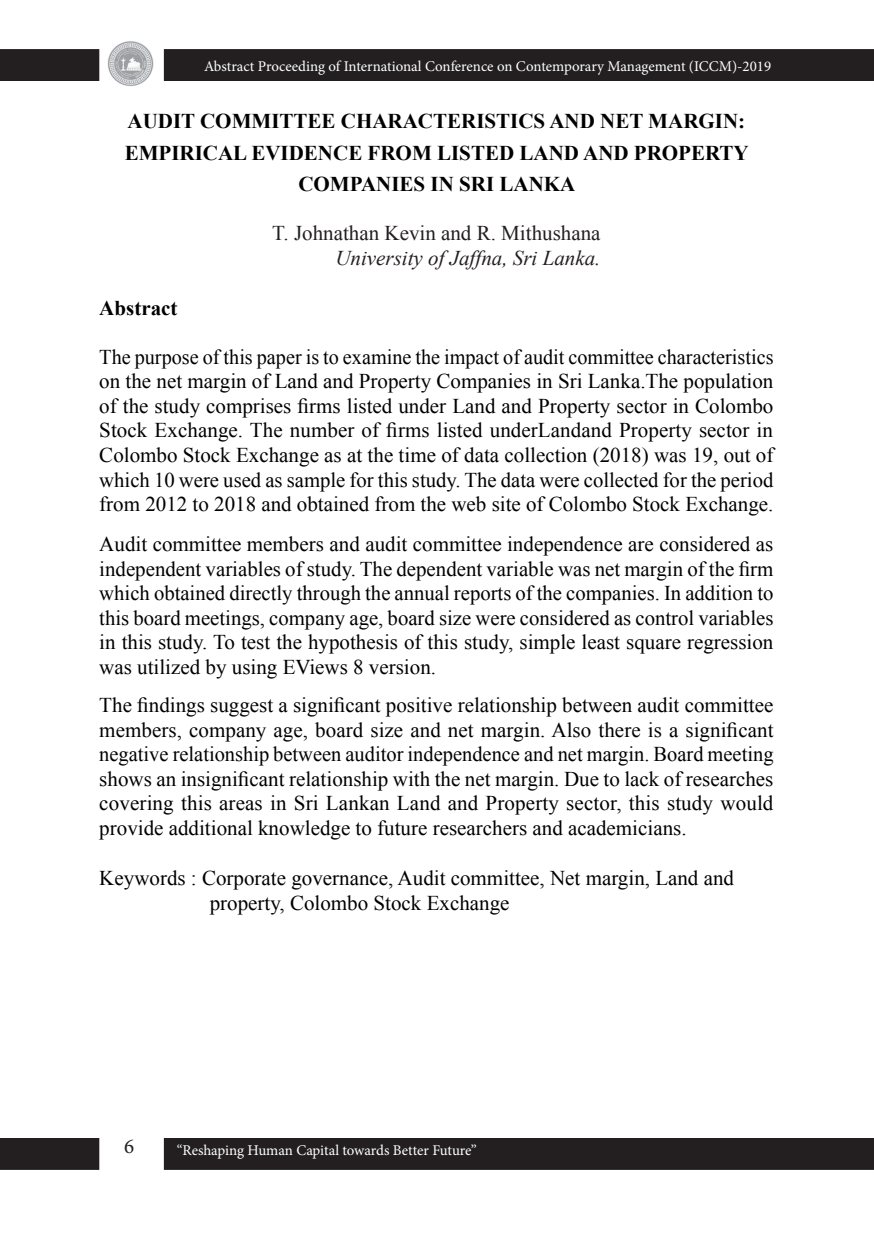
<style>
.page{position:relative;width:874px;height:1241px;background:#fff}
.page>*{position:absolute;margin:0;border:0;box-sizing:border-box;transform-origin:0 0}
.t1{font:21px/24.5px "Times New Roman";color:#000;text-align:justify}
.t2{font:21px/24.5px "Times New Roman";color:#000;text-align:justify;scale:.96 1}
.t3{font:700 21px/31.5px "Times New Roman";color:#000;text-align:center}
.No_Spacing{font:21px "Times New Roman";color:#231f20}
.No_Spacing-2{font:italic 21px "Times New Roman";color:#231f20}
.t4{font:21px "Minion Pro";color:#231f20}
.t5{font:14.88px "Minion Pro";letter-spacing:-.005em;color:#fff}
</style>
<div class="page">
<div style="left:165px;top:1138px;width:707px;height:30px;background:#231f20"></div>
<div style="left:164px;top:1137px;width:709px;height:32px;border:2px solid #231f20"></div>
<svg style="left:873px;top:1138px;width:1px;height:31px"></svg>
<div style="left:1px;top:1138px;width:97px;height:30px;background:#231f20"></div>
<div style="left:0;top:1137px;width:99px;height:32px;border:2px solid #231f20"></div>
<div style="left:165px;top:50px;width:707px;height:30px;background:#231f20"></div>
<div style="left:164px;top:49px;width:709px;height:32px;border:2px solid #231f20"></div>
<svg style="left:873px;top:49px;width:1px;height:32px"></svg>
<div style="left:1px;top:50px;width:97px;height:30px;background:#231f20"></div>
<div style="left:0;top:49px;width:99px;height:32px;border:2px solid #231f20"></div>
<img style="left:108px;top:41px;width:46px;height:45px">
<p class="t5" style="left:204px;top:57px;width:568px">Abstract Proceeding of International Conference on Contemporary Management (ICCM)-2019</p>
<p class="t3" style="left:125px;top:105px;width:625px">AUDIT COMMITTEE CHARACTERISTICS AND NET MARGIN:<br>EMPIRICAL EVIDENCE FROM LISTED LAND AND PROPERTY<br>COMPANIES IN SRI LANKA</p>
<p class="No_Spacing" style="left:272px;top:219px;width:329px">T. Johnathan Kevin and R. Mithushana</p>
<p class="No_Spacing-2" style="left:335px;top:243px;width:266px">University of Jaffna, Sri Lanka.</p>
<p class="t3" style="left:99px;top:291px;width:80px">Abstract</p>
<p class="t2" style="left:99px;top:344px;width:703px">The purpose of this paper is to examine the impact of audit committee characteristics on the net margin of Land and Property Companies in Sri Lanka.The population of the study comprises firms listed under Land and Property sector in Colombo Stock Exchange. The number of firms listed underLandand Property sector in Colombo Stock Exchange as at the time of data collection (2018) was 19, out of which 10 were used as sample for this study. The data were collected for the period from 2012 to 2018 and obtained from the web site of Colombo Stock Exchange.</p>
<p class="t1" style="left:99px;top:531px;width:675px">Audit committee members and audit committee independence are considered as independent variables of study. The dependent variable was net margin of the firm which obtained directly through the annual reports of the companies. In addition to this board meetings, company age, board size were considered as control variables in this study. To test the hypothesis of this study, simple least square regression was utilized by using EViews 8 version.</p>
<p class="t1" style="left:99px;top:692px;width:675px">The findings suggest a significant positive relationship between audit committee members, company age, board size and net margin. Also there is a significant negative relationship between auditor independence and net margin. Board meeting shows an insignificant relationship with the net margin. Due to lack of researches covering this areas in Sri Lankan Land and Property sector, this study would provide additional knowledge to future researchers and academicians.</p>
<p class="t1" style="left:209px;top:864px;width:525px;line-height:25.4px;text-indent:-110px">Keywords : Corporate governance, Audit committee, Net margin, Land and property, Colombo Stock Exchange</p>
<p class="t4" style="left:124px;top:1132px;width:12px">6</p>
<p class="t5" style="left:176px;top:1140px;width:301px">“Reshaping Human Capital towards Better Future”</p>
</div>
